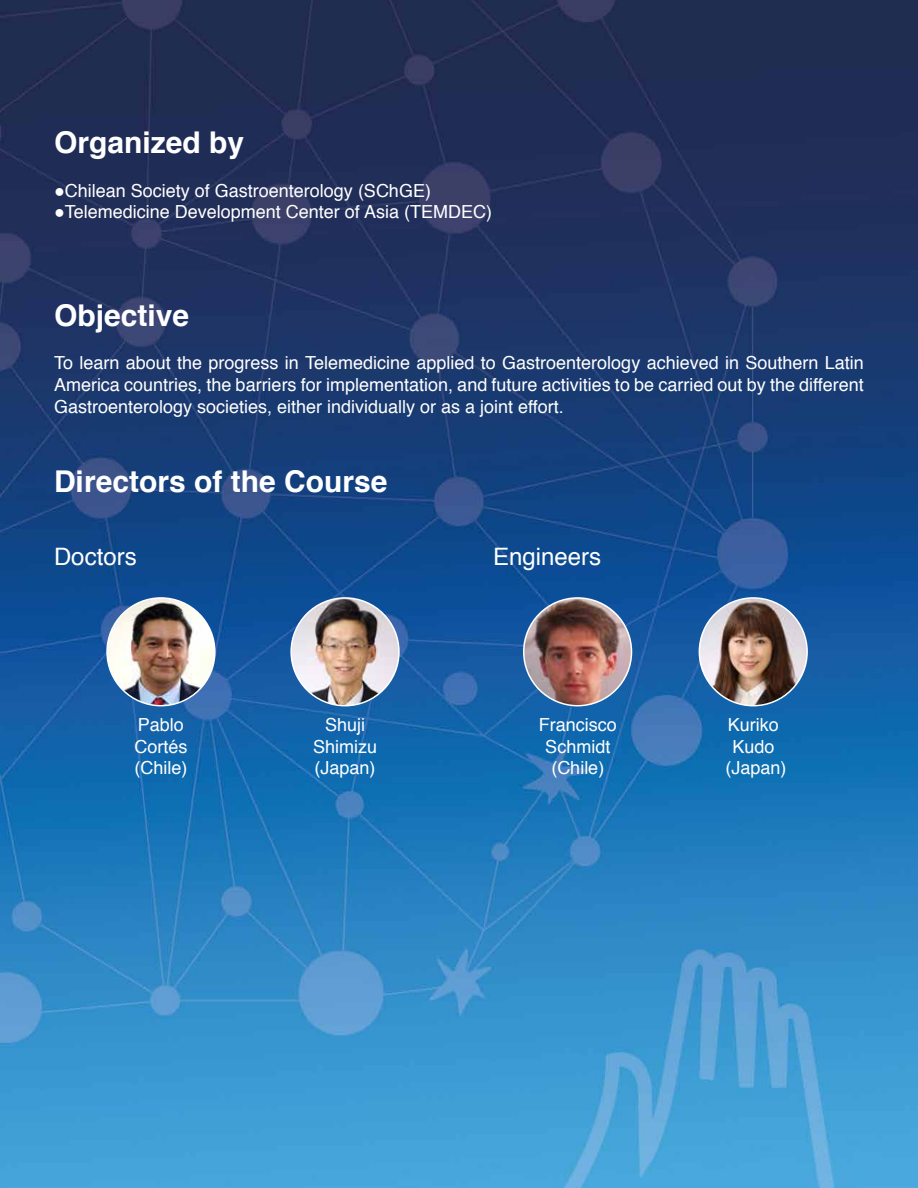
<style>
.page{position:relative;width:918px;height:1188px;background:#fff}
.page>*{position:absolute;margin:0;border:0;box-sizing:border-box;transform-origin:0 0}
.t1{font:700 30px "Helvetica";color:#fff}
.t2{font:24px "Helvetica";color:#fff}
.t3{font:18px/21.6px "Helvetica";color:#fff;text-align:center}
</style>
<div class="page">
<img style="left:0;top:0;width:918px;height:1188px">
<img style="left:107px;top:598px;width:108px;height:108px;border-radius:54px">
<div style="left:106px;top:597px;width:110px;height:109px;border:2px solid #fff;border-radius:50%"></div>
<img style="left:524px;top:598px;width:108px;height:108px;border-radius:54px">
<div style="left:523px;top:597px;width:109px;height:109px;border:2px solid #fff;border-radius:50%"></div>
<img style="left:291px;top:598px;width:108px;height:108px;border-radius:54px">
<div style="left:290px;top:597px;width:110px;height:109px;border:2px solid #fff;border-radius:50%"></div>
<img style="left:699px;top:598px;width:108px;height:108px;border-radius:53px">
<div style="left:699px;top:597px;width:109px;height:109px;border:2px solid #fff;border-radius:50%"></div>
<h1 class="t1" style="left:54px;top:119px;width:192px">Organized by</h1>
<p class="t3" style="left:54px;top:180px;width:379px">●Chilean Society of Gastroenterology (SChGE)</p>
<p class="t3" style="left:54px;top:202px;width:440px">●Telemedicine Development Center of Asia (TEMDEC)</p>
<h1 class="t1" style="left:54px;top:291px;width:137px">Objective</h1>
<p class="t3" style="left:54px;top:353px;width:811px;text-align:justify">To learn about the progress in Telemedicine applied to Gastroenterology achieved in Southern Latin America countries, the barriers for implementation, and future activities to be carried out by the different Gastroenterology societies, either individually or as a joint effort.</p>
<h1 class="t1" style="left:54px;top:457px;width:335px">Directors of the Course</h1>
<h2 class="t2" style="left:54px;top:538px;width:84px">Doctors</h2>
<h2 class="t2" style="left:493px;top:538px;width:110px">Engineers</h2>
<p class="t3" style="left:313px;top:715px;width:66px">Shuji<br>Shimizu (Japan)</p>
<p class="t3" style="left:134px;top:715px;width:55px;text-align:left">Pablo<br>Cortés (Chile)</p>
<p class="t3" style="left:539px;top:715px;width:80px">Francisco<br>Schmidt (Chile)</p>
<p class="t3" style="left:725px;top:715px;width:63px">Kuriko<br>Kudo (Japan)</p>
</div>
